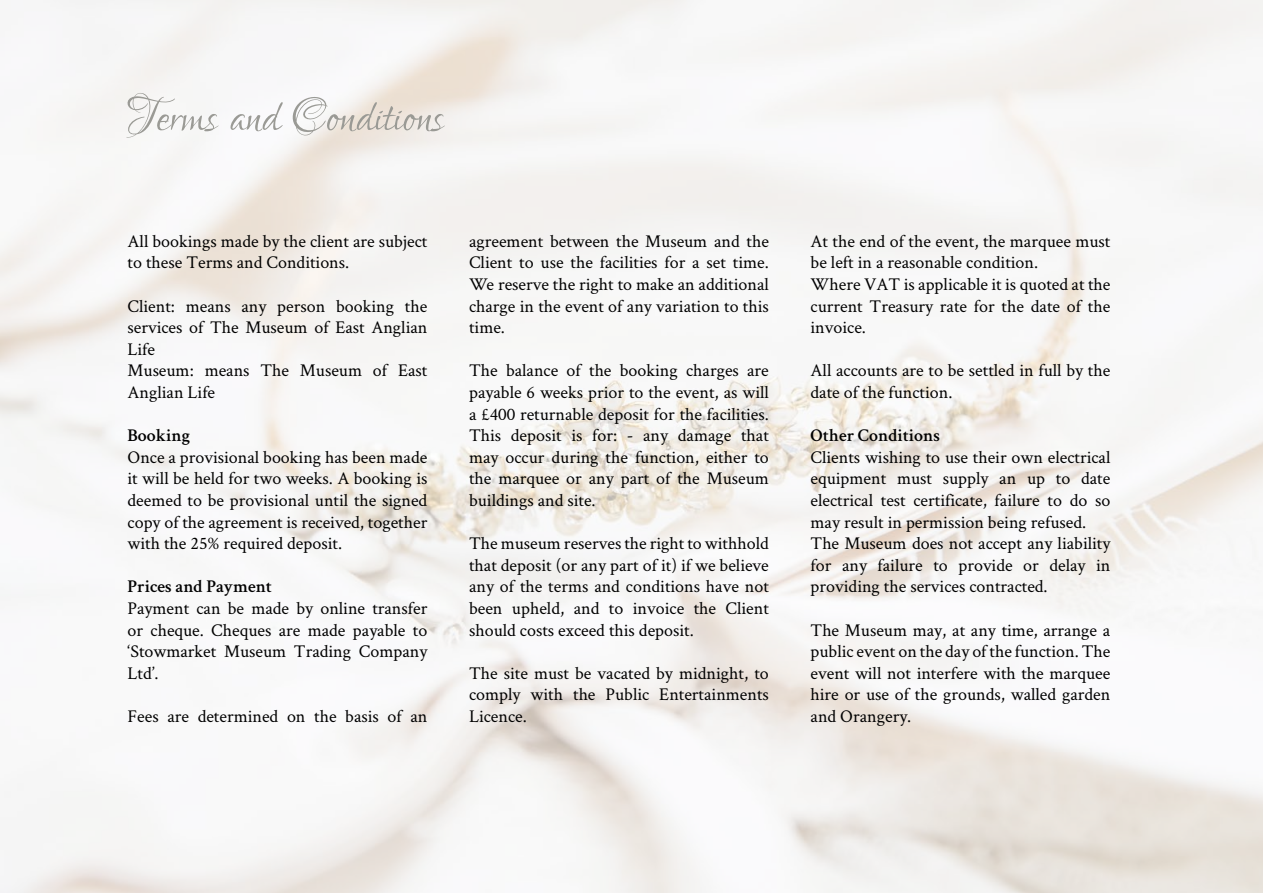
<style>
.page{position:relative;width:1263px;height:893px;background:#fff}
.page>*{position:absolute;margin:0;border:0;box-sizing:border-box;transform-origin:0 0}
.t1{font:61.5px "Lovers Quarrel";color:#9a9a95}
.t2{font:18px/21.6px "Crimson Text";color:#000;text-align:justify}
.t3{font:600 18px "Crimson Text";color:#000}
</style>
<div class="page">
<img style="left:0;top:0;width:1263px;height:893px">
<h1 class="t1" style="left:128px;top:85px;width:318px">Terms and Conditions</h1>
<p class="t2" style="left:128px;top:230px;width:301px">All bookings made by the client are subject to these Terms and Conditions.</p>
<p class="t2" style="left:128px;top:294px;width:301px;text-align:left">Client: means any person booking the services of The Museum of East Anglian<br>Life<br>Museum: means The Museum of East<br>Anglian Life</p>
<p class="t3" style="left:128px;top:423px;width:64px">Booking</p>
<p class="t2" style="left:128px;top:446px;width:301px">Once a provisional booking has been made it will be held for two weeks. A booking is deemed to be provisional until the signed copy of the agreement is received, together with the 25% required deposit.</p>
<p class="t3" style="left:128px;top:574px;width:146px">Prices and Payment</p>
<p class="t2" style="left:128px;top:597px;width:301px">Payment can be made by online transfer or cheque. Cheques are made payable to ‘Stowmarket Museum Trading Company Ltd’.</p>
<p class="t2" style="left:128px;top:705px;width:301px">Fees are determined on the basis of an</p>
<p class="t2" style="left:469px;top:230px;width:301px">agreement between the Museum and the Client to use the facilities for a set time.<br>We reserve the right to make an additional charge in the event of any variation to this time.</p>
<p class="t2" style="left:469px;top:359px;width:301px">The balance of the booking charges are payable 6 weeks prior to the event, as will a £400 returnable deposit for the facilities.<br>This deposit is for: - any damage that may occur during the function, either to the marquee or any part of the Museum buildings and site.</p>
<p class="t2" style="left:469px;top:532px;width:301px">The museum reserves the right to withhold that deposit (or any part of it) if we believe any of the terms and conditions have not been upheld, and to invoice the Client should costs exceed this deposit.</p>
<p class="t2" style="left:469px;top:662px;width:301px">The site must be vacated by midnight, to comply with the Public Entertainments Licence.</p>
<p class="t2" style="left:810px;top:230px;width:301px;text-align:left">At the end of the event, the marquee must be left in a reasonable condition.<br>Where VAT is applicable it is quoted at the current Treasury rate for the date of the invoice.</p>
<p class="t2" style="left:810px;top:359px;width:301px">All accounts are to be settled in full by the date of the function.</p>
<p class="t3" style="left:810px;top:423px;width:131px">Other Conditions</p>
<p class="t2" style="left:810px;top:446px;width:301px;text-align:left">Clients wishing to use their own electrical equipment must supply an up to date electrical test certificate, failure to do so may result in permission being refused.<br>The Museum does not accept any liability for any failure to provide or delay in providing the services contracted.</p>
<p class="t2" style="left:810px;top:618px;width:301px">The Museum may, at any time, arrange a public event on the day of the function. The event will not interfere with the marquee hire or use of the grounds, walled garden and Orangery.</p>
</div>
